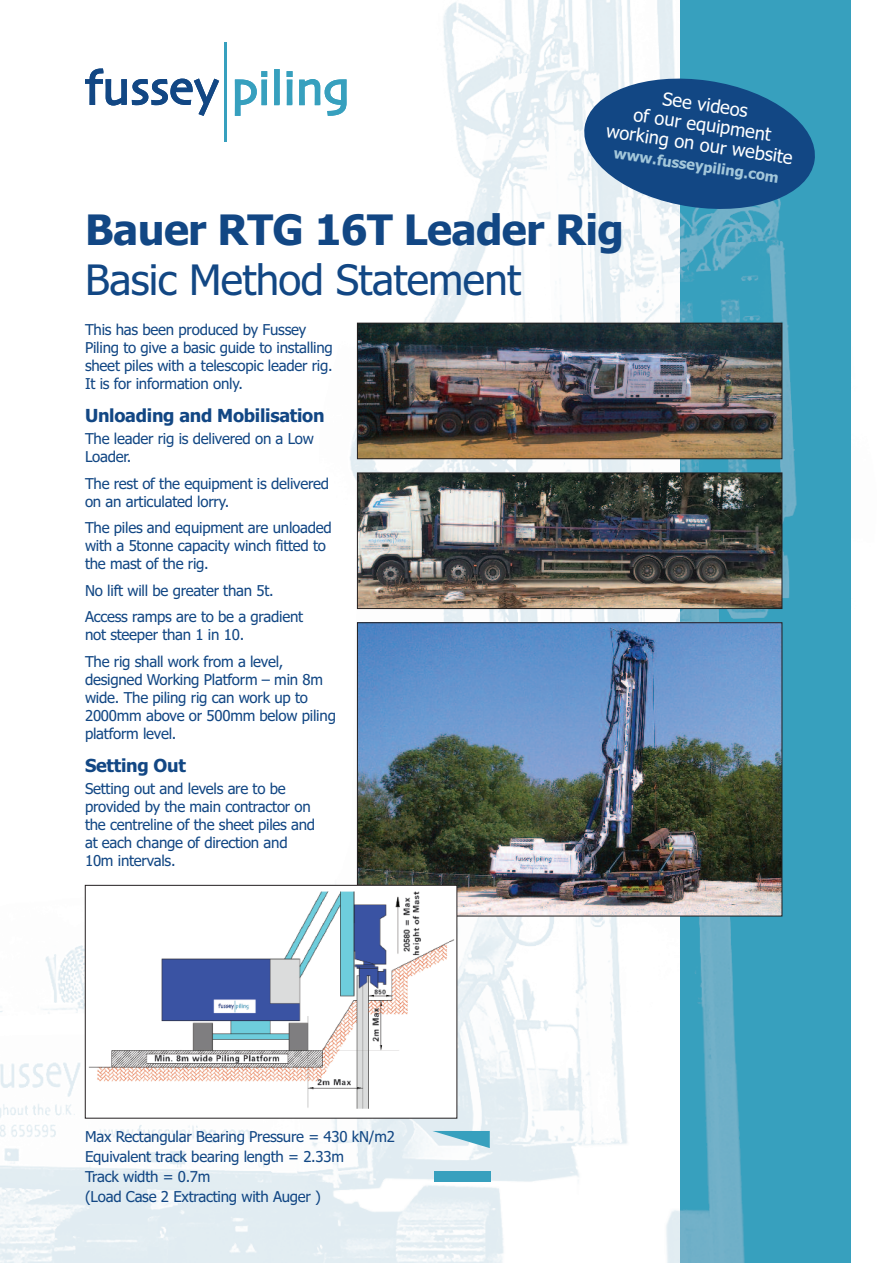
<style>
.page{position:relative;width:893px;height:1263px;background:#fff}
.page>*{position:absolute;margin:0;border:0;box-sizing:border-box;transform-origin:0 0}
.t1{font:700 42px "Tahoma";letter-spacing:-.015em;color:#124784}
.t2{font:42px "Tahoma";letter-spacing:-.015em;color:#124784}
.t3{font:18.15px "Tahoma";color:#fff}
.t4{font:700 18px "Tahoma";letter-spacing:-.015em;color:#124784}
.t5{font:15px/18px "Tahoma";letter-spacing:-.015em;color:#124784}
.t6{font:700 14.55px "Tahoma";color:#a3c7da}
</style>
<div class="page">
<img style="left:0;top:0;width:851px;height:1263px">
<svg style="left:85px;top:67px;width:135px;height:50px"></svg>
<svg style="left:234px;top:68px;width:113px;height:49px"></svg>
<hr style="left:224px;top:43px;width:3px;height:99px;background:#37a0be">
<img style="left:680px;top:0;width:170px;height:1263px">
<img style="left:359px;top:325px;width:421px;height:132px">
<div style="left:357px;top:323px;width:425px;height:136px;border:1px solid #231f20"></div>
<img style="left:359px;top:475px;width:421px;height:132px">
<div style="left:357px;top:473px;width:425px;height:136px;border:1px solid #231f20"></div>
<img style="left:359px;top:624px;width:421px;height:290px">
<div style="left:357px;top:622px;width:425px;height:294px;border:1px solid #231f20"></div>
<svg style="left:579px;top:72px;width:241px;height:144px"></svg>
<div style="left:85px;top:885px;width:372px;height:233px;background:#fff"></div>
<img style="left:88px;top:891px;width:367px;height:218px">
<div style="left:85px;top:885px;width:372px;height:233px;border:1px solid #231f20"></div>
<svg style="left:432px;top:1131px;width:58px;height:17px"></svg>
<div style="left:434px;top:1171px;width:57px;height:11px;background:#37a0be"></div>
<p class="t3" style="left:664px;top:88px;width:87px;rotate:8deg">See videos</p>
<p class="t3" style="left:608px;top:121px;width:190px;rotate:8deg">working on our website</p>
<p class="t3" style="left:635px;top:104px;width:140px;rotate:8deg">of our equipment</p>
<p class="t6" style="left:615px;top:146px;width:168px;rotate:8deg">www.fusseypiling.com</p>
<h1 class="t1" style="left:85px;top:206px;width:540px">Bauer RTG 16T Leader Rig</h1>
<h1 class="t2" style="left:85px;top:256px;width:438px">Basic Method Statement</h1>
<p class="t5" style="left:85px;top:320px;width:249px">This has been produced by Fussey Piling to give a basic guide to installing sheet piles with a telescopic leader rig.<br>It is for information only.</p>
<p class="t4" style="left:85px;top:405px;width:241px">Unloading and Mobilisation</p>
<p class="t5" style="left:85px;top:430px;width:230px">The leader rig is delivered on a Low<br>Loader.</p>
<p class="t5" style="left:85px;top:474px;width:246px">The rest of the equipment is delivered on an articulated lorry.</p>
<p class="t5" style="left:85px;top:519px;width:248px">The piles and equipment are unloaded with a 5tonne capacity winch fitted to the mast of the rig.</p>
<p class="t5" style="left:85px;top:577px;width:220px;line-height:26.5px">No lift will be greater than 5t.<br>Access ramps are to be a gradient</p>
<p class="t5" style="left:85px;top:622px;width:200px;line-height:26.5px">not steeper than 1 in 10.<br>The rig shall work from a level,</p>
<p class="t5" style="left:85px;top:671px;width:252px">designed Working Platform – min 8m wide. The piling rig can work up to<br>2000mm above or 500mm below piling platform level.</p>
<p class="t4" style="left:85px;top:755px;width:102px">Setting Out</p>
<p class="t5" style="left:85px;top:780px;width:232px">Setting out and levels are to be provided by the main contractor on the centreline of the sheet piles and at each change of direction and<br>10m intervals.</p>
<p class="t5" style="left:85px;top:1127px;width:311px;line-height:20.1px">Max Rectangular Bearing Pressure = 430 kN/m2<br>Equivalent track bearing length = 2.33m<br>Track width = 0.7m<br>(Load Case 2 Extracting with Auger )</p>
</div>
